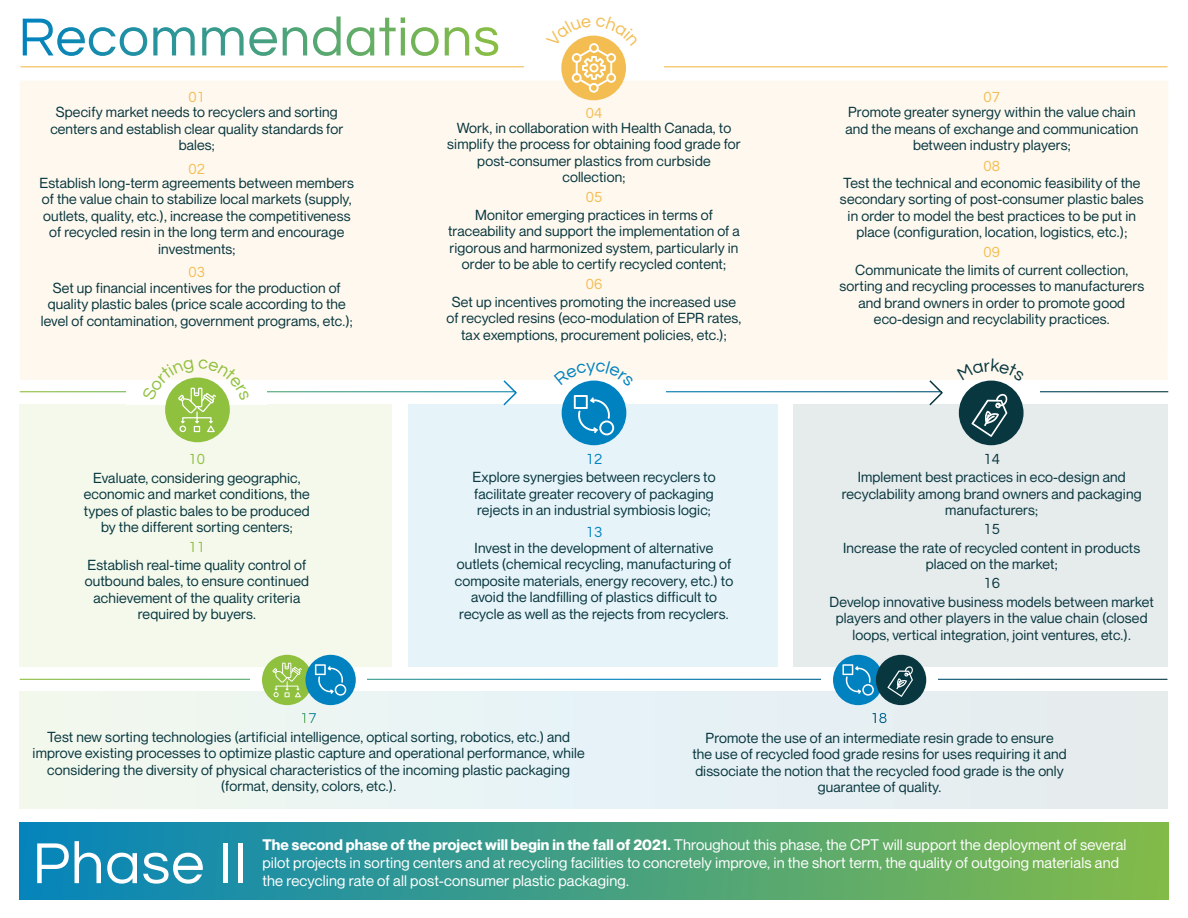
<style>
.page{position:relative;width:1188px;height:918px;background:#fff}
.page>*{position:absolute;margin:0;border:0;box-sizing:border-box;transform-origin:0 0}
.t1{font:60px "Questrial";letter-spacing:.01em;color:#fff}
.t2{font:15px/18px "Neue Montreal";letter-spacing:.01em;color:#fff}
.t3{font:15px "Questrial";color:#f4bd52}
.t4{font:15px "Questrial";color:#08373f}
.t5{font:15px "Questrial";color:#0082c0}
.t6{font:15px "Questrial";color:#8fc03e}
.t7{font:14.25px/16.5px "Neue Montreal";letter-spacing:.01em;color:#08373f;text-align:center}
.s1{font-weight:700}
</style>
<div class="page">
<div style="left:20px;top:823px;width:1148px;height:76px;background:linear-gradient(to right,#0584bc,#83bb49)"></div>
<div style="left:20px;top:404px;width:372px;height:262px;background:#f4f9ec"></div>
<div style="left:20px;top:691px;width:1148px;height:118px;background:#e6f2f2"></div>
<div style="left:20px;top:81px;width:1148px;height:299px;background:#fef8ee"></div>
<div style="left:408px;top:404px;width:370px;height:262px;background:#e6f3f9"></div>
<div style="left:794px;top:404px;width:374px;height:262px;background:#e6ebec"></div>
<hr style="left:21px;top:66px;width:1146px;height:1px;background:#f4bd52">
<div style="left:524px;top:56px;width:140px;height:21px;background:#fff"></div>
<div style="left:561px;top:36px;width:65px;height:64px;background:#f4bd52;border-radius:50%"></div>
<div style="left:127px;top:383px;width:140px;height:22px;background:#fff"></div>
<div style="left:165px;top:378px;width:65px;height:64px;background:#8fc03e;border-radius:50%"></div>
<div style="left:959px;top:381px;width:65px;height:64px;background:#08373f;border-radius:50%"></div>
<div style="left:562px;top:381px;width:64px;height:64px;background:#0082c0;border-radius:50%"></div>
<svg style="left:574px;top:395px;width:40px;height:40px"></svg>
<svg style="left:502px;top:379px;width:16px;height:27px"></svg>
<svg style="left:928px;top:379px;width:16px;height:27px"></svg>
<svg style="left:302px;top:713px;width:14px;height:10px"></svg>
<svg style="left:873px;top:713px;width:13px;height:10px"></svg>
<div style="left:262px;top:655px;width:50px;height:50px;background:#8fc03e;border-radius:50%"></div>
<svg style="left:272px;top:663px;width:30px;height:34px"></svg>
<div style="left:305px;top:655px;width:51px;height:50px;background:#0082c0;border-radius:50%"></div>
<svg style="left:315px;top:664px;width:31px;height:32px"></svg>
<div style="left:833px;top:655px;width:50px;height:50px;background:#0082c0;border-radius:50%"></div>
<svg style="left:842px;top:664px;width:32px;height:32px"></svg>
<div style="left:876px;top:655px;width:50px;height:50px;background:#08373f;border-radius:50%"></div>
<svg style="left:887px;top:666px;width:26px;height:31px"></svg>
<svg style="left:971px;top:393px;width:37px;height:44px"></svg>
<svg style="left:23px;top:19px;width:124px;height:37px"></svg>
<svg style="left:153px;top:27px;width:42px;height:28px"></svg>
<svg style="left:202px;top:27px;width:75px;height:29px"></svg>
<svg style="left:283px;top:27px;width:24px;height:28px"></svg>
<svg style="left:313px;top:17px;width:28px;height:39px"></svg>
<svg style="left:347px;top:18px;width:58px;height:38px"></svg>
<svg style="left:411px;top:27px;width:28px;height:29px"></svg>
<svg style="left:445px;top:27px;width:24px;height:28px"></svg>
<svg style="left:475px;top:27px;width:23px;height:29px"></svg>
<svg style="left:142px;top:359px;width:108px;height:73px"></svg>
<svg style="left:957px;top:359px;width:68px;height:22px"></svg>
<svg style="left:554px;top:361px;width:80px;height:25px"></svg>
<svg style="left:546px;top:35px;width:92px;height:58px"></svg>
<p class="t3" style="left:189px;top:86px;width:18px">01</p>
<p class="t3" style="left:984px;top:86px;width:18px">07</p>
<p class="t7" style="left:50px;top:104px;width:294px">Specify market needs to recyclers and sorting centers and establish clear quality standards for bales;</p>
<p class="t7" style="left:40px;top:175px;width:316px">Establish long-term agreements between members of the value chain to stabilize local markets (supply, outlets, quality, etc.), increase the competitiveness of recycled resin in the long term and encourage investments;</p>
<p class="t7" style="left:41px;top:280px;width:314px">Set up financial incentives for the production of quality plastic bales (price scale according to the level of contamination, government programs, etc.);</p>
<p class="t3" style="left:189px;top:158px;width:18px">02</p>
<p class="t3" style="left:189px;top:261px;width:18px">03</p>
<p class="t3" style="left:586px;top:103px;width:18px">04</p>
<p class="t7" style="left:447px;top:120px;width:295px">Work, in collaboration with Health Canada, to simplify the process for obtaining food grade for post-consumer plastics from curbside collection;</p>
<p class="t7" style="left:448px;top:207px;width:293px">Monitor emerging practices in terms of traceability and support the implementation of a rigorous and harmonized system, particularly in order to be able to certify recycled content;</p>
<p class="t7" style="left:446px;top:294px;width:296px">Set up incentives promoting the increased use of recycled resins (eco-modulation of EPR rates, tax exemptions, procurement policies, etc.);</p>
<p class="t3" style="left:586px;top:187px;width:18px">05</p>
<p class="t3" style="left:586px;top:273px;width:18px">06</p>
<p class="t7" style="left:846px;top:104px;width:294px">Promote greater synergy within the value chain and the means of exchange and communication between industry players;</p>
<p class="t7" style="left:840px;top:175px;width:305px">Test the technical and economic feasibility of the secondary sorting of post-consumer plastic bales in order to model the best practices to be put in place (configuration, location, logistics, etc.);</p>
<p class="t7" style="left:840px;top:262px;width:306px">Communicate the limits of current collection, sorting and recycling processes to manufacturers and brand owners in order to promote good eco-design and recyclability practices.</p>
<p class="t3" style="left:984px;top:156px;width:18px">08</p>
<p class="t3" style="left:984px;top:242px;width:18px">09</p>
<p class="t6" style="left:189px;top:449px;width:18px">10</p>
<p class="t4" style="left:983px;top:449px;width:18px">14</p>
<p class="t5" style="left:586px;top:449px;width:18px">12</p>
<p class="t7" style="left:84px;top:469px;width:227px">Evaluate, considering geographic, economic and market conditions, the types of plastic bales to be produced by the different sorting centers;</p>
<p class="t7" style="left:85px;top:556px;width:226px">Establish real-time quality control of outbound bales, to ensure continued achievement of the quality criteria required by buyers.</p>
<p class="t6" style="left:189px;top:536px;width:18px">11</p>
<p class="t7" style="left:472px;top:469px;width:245px;text-align:left">Explore synergies between recyclers to facilitate greater recovery of packaging rejects in an industrial symbiosis logic;</p>
<p class="t7" style="left:455px;top:540px;width:280px">Invest in the development of alternative outlets (chemical recycling, manufacturing of composite materials, energy recovery, etc.) to avoid the landfilling of plastics difficult to recycle as well as the rejects from recyclers.</p>
<p class="t5" style="left:586px;top:522px;width:18px">13</p>
<p class="t7" style="left:842px;top:469px;width:301px">Implement best practices in eco-design and recyclability among brand owners and packaging manufacturers;</p>
<p class="t7" style="left:843px;top:540px;width:299px">Increase the rate of recycled content in products placed on the market;</p>
<p class="t7" style="left:830px;top:594px;width:326px">Develop innovative business models between market players and other players in the value chain (closed loops, vertical integration, joint ventures, etc.).</p>
<p class="t4" style="left:983px;top:519px;width:18px">15</p>
<p class="t4" style="left:983px;top:573px;width:18px">16</p>
<p class="t7" style="left:33px;top:729px;width:554px">Test new sorting technologies (artificial intelligence, optical sorting, robotics, etc.) and improve existing processes to optimize plastic capture and operational performance, while considering the diversity of physical characteristics of the incoming plastic packaging (format, density, colors, etc.).</p>
<p class="t7" style="left:692px;top:729px;width:376px">Promote the use of an intermediate resin grade to ensure<br>the use of recycled food grade resins for uses requiring it and dissociate the notion that the recycled food grade is the only guarantee of quality.</p>
<h1 class="t1" style="left:32px;top:821px;width:217px">Phase II</h1>
<p class="t2" style="left:262px;top:836px;width:866px"><span class="s1">The second phase of the project will begin in the fall of 2021.</span> Throughout this phase, the CPT will support the deployment of several pilot projects in sorting centers and at recycling facilities to concretely improve, in the short term, the quality of outgoing materials and the recycling rate of all post-consumer plastic packaging.</p>
</div>
